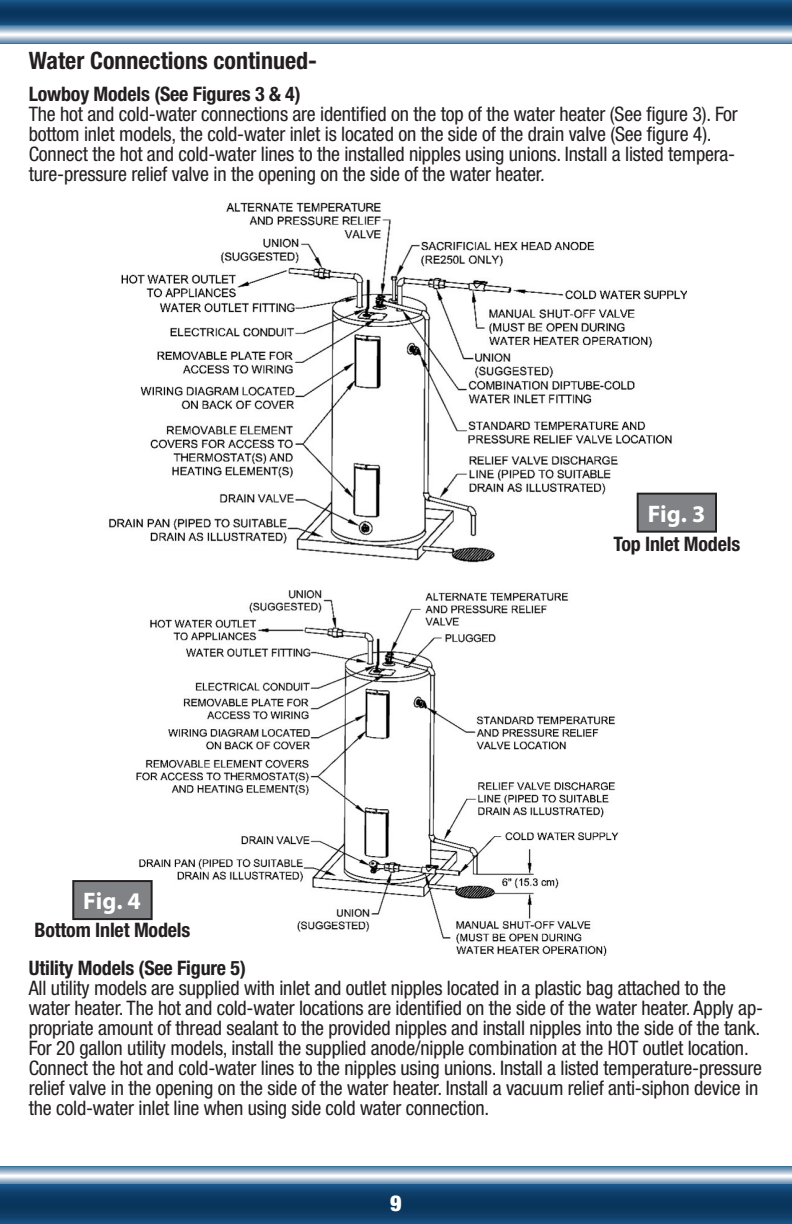
<style>
.page{position:relative;width:792px;height:1224px;background:#fff}
.page>*{position:absolute;margin:0;border:0;box-sizing:border-box;transform-origin:0 0}
.Body_-_Subtitle_Block{font:700 condensed 24px "Helvetica Neue LT Std";color:#231f20}
.t1{font:700 24px "Myriad Pro";color:#fff}
.t2{font:900 condensed 22px "Helvetica Neue LT Std";color:#fff}
.Body_-_Text{font:condensed 20px/20px "Helvetica Neue LT Std";letter-spacing:-.01em;color:#231f20}
.Body_-_Text-2{font:700 condensed 20px "Helvetica Neue LT Std";letter-spacing:-.01em;color:#231f20}
</style>
<div class="page">
<svg style="left:0;top:36px;width:792px;height:7px;background:#9cb5cc"></svg>
<svg style="left:0;top:25px;width:792px;height:9px;background:#98b3c9"></svg>
<svg style="left:0;top:0;width:792px;height:25px;background:#0e406b"></svg>
<svg style="left:0;top:1166px;width:792px;height:9px;background:#90adc4"></svg>
<svg style="left:0;top:1177px;width:792px;height:8px;background:#94b0c8"></svg>
<svg style="left:0;top:1185px;width:792px;height:39px;background:#0e3f6b"></svg>
<img style="left:109px;top:202px;width:577px;height:361px">
<div style="left:638px;top:494px;width:78px;height:38px;background:#808285"></div>
<div style="left:637px;top:493px;width:80px;height:40px;border:2px solid #231f20"></div>
<img style="left:101px;top:590px;width:518px;height:366px">
<div style="left:73px;top:881px;width:79px;height:38px;background:#808285"></div>
<div style="left:72px;top:880px;width:81px;height:40px;border:2px solid #231f20"></div>
<p class="Body_-_Subtitle_Block" style="left:29px;top:46px;width:290px">Water Connections continued-</p>
<p class="Body_-_Text-2" style="left:29px;top:82px;width:273px">Lowboy Models (See Figures 3 &amp; 4)</p>
<p class="Body_-_Text" style="left:29px;top:104px;width:711px">The hot and cold-water connections are identified on the top of the water heater (See figure 3). For bottom inlet models, the cold-water inlet is located on the side of the drain valve (See figure 4).<br>Connect the hot and cold-water lines to the installed nipples using unions. Install a listed tempera&shy;ture-pressure relief valve in the opening on the side of the water heater.</p>
<p class="t1" style="left:648px;top:498px;width:59px">Fig. 3</p>
<p class="Body_-_Text-2" style="left:613px;top:532px;width:128px">Top Inlet Models</p>
<p class="t1" style="left:83px;top:885px;width:59px">Fig. 4</p>
<p class="Body_-_Text-2" style="left:35px;top:918px;width:157px">Bottom Inlet Models</p>
<p class="Body_-_Text-2" style="left:29px;top:956px;width:219px">Utility Models (See Figure 5)</p>
<p class="Body_-_Text" style="left:29px;top:978px;width:736px">All utility models are supplied with inlet and outlet nipples located in a plastic bag attached to the water heater. The hot and cold-water locations are identified on the side of the water heater. Apply ap&shy;propriate amount of thread sealant to the provided nipples and install nipples into the side of the tank.<br>For 20 gallon utility models, install the supplied anode/nipple combination at the HOT outlet location.<br>Connect the hot and cold-water lines to the nipples using unions. Install a listed temperature-pressure relief valve in the opening on the side of the water heater. Install a vacuum relief anti-siphon device in the cold-water inlet line when using side cold water connection.</p>
<p class="t2" style="left:390px;top:1190px;width:13px">9</p>
</div>
